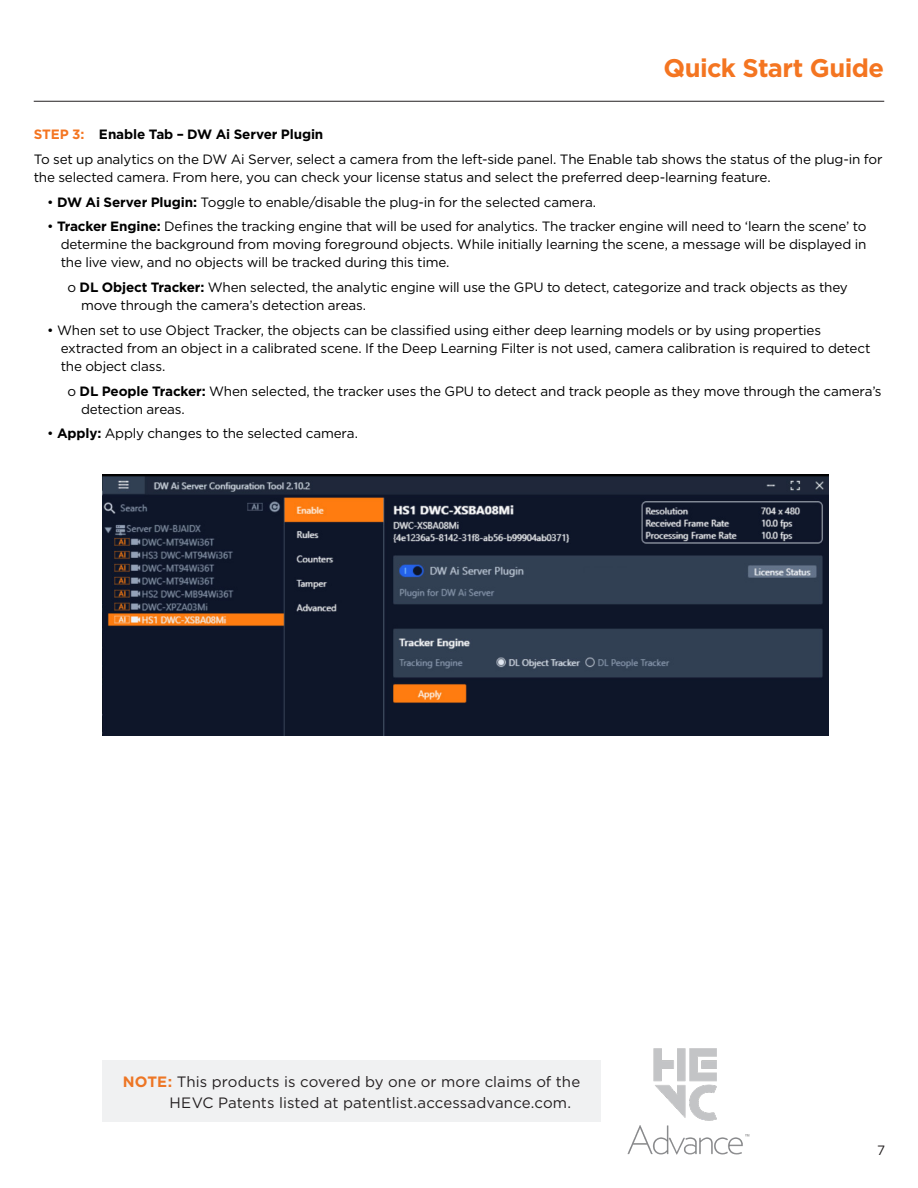
<style>
.page{position:relative;width:918px;height:1188px;background:#fff}
.page>*{position:absolute;margin:0;border:0;box-sizing:border-box;transform-origin:0 0}
.t1{font:700 25.5px "Gotham";letter-spacing:-.025em;color:#f47521}
.t2{font:15px/21px "Gotham";letter-spacing:.005em;color:#231f20}
.t3{font:13.5px/18px "Gotham";letter-spacing:-.015em;color:#000}
.t4{font:700 13.5px "Gotham";letter-spacing:-.01em;color:#000}
.t5{font:13.5px "Gotham";color:#231f20}
.s1{color:#f47521}
.s2{font-weight:700}
.s3{font-weight:700;color:#ed7625}
</style>
<div class="page">
<img style="left:103px;top:475px;width:726px;height:260px">
<img style="left:627px;top:1048px;width:122px;height:106px">
<div style="left:103px;top:1060px;width:498px;height:62px;background:#f0f1f2"></div>
<hr style="left:34px;top:101px;width:850px;height:1px;background:#231f20">
<p class="t1" style="left:663px;top:51px;width:222px">Quick Start Guide</p>
<p class="t4" style="left:34px;top:125px;width:291px"><span class="s1">STEP 3:</span> Enable Tab – DW Ai Server Plugin</p>
<p class="t3" style="left:34px;top:150px;width:850px">To set up analytics on the DW Ai Server, select a camera from the left-side panel. The Enable tab shows the status of the plug-in for the selected camera. From here, you can check your license status and select the preferred deep-learning feature.</p>
<p class="t3" style="left:47px;top:193px;width:550px">• <span class="s2">DW Ai Server Plugin:</span> Toggle to enable/disable the plug-in for the selected camera.</p>
<p class="t3" style="left:61px;top:217px;width:807px;text-align:justify;text-indent:-14px">• <span class="s2">Tracker Engine:</span> Defines the tracking engine that will be used for analytics. The tracker engine will need to ‘learn the scene’ to determine the background from moving foreground objects. While initially learning the scene, a message will be displayed in the live view, and no objects will be tracked during this time.</p>
<p class="t3" style="left:81px;top:278px;width:768px;text-indent:-14px">o <span class="s2">DL Object Tracker:</span> When selected, the analytic engine will use the GPU to detect, categorize and track objects as they move through the camera’s detection areas.</p>
<p class="t3" style="left:61px;top:321px;width:811px;text-indent:-14px">• When set to use Object Tracker, the objects can be classified using either deep learning models or by using properties extracted from an object in a calibrated scene. If the Deep Learning Filter is not used, camera calibration is required to detect the object class.</p>
<p class="t3" style="left:81px;top:382px;width:802px;text-indent:-14px">o <span class="s2">DL People Tracker:</span> When selected, the tracker uses the GPU to detect and track people as they move through the camera’s detection areas.</p>
<p class="t3" style="left:47px;top:424px;width:312px">• <span class="s2">Apply:</span> Apply changes to the selected camera.</p>
<p class="t2" style="left:170px;top:1071px;width:412px;text-indent:-47px"><span class="s3">NOTE:</span> This products is covered by one or more claims of the<br>HEVC Patents listed at patentlist.accessadvance.com.</p>
<p class="t5" style="left:877px;top:1142px;width:10px">7</p>
</div>
